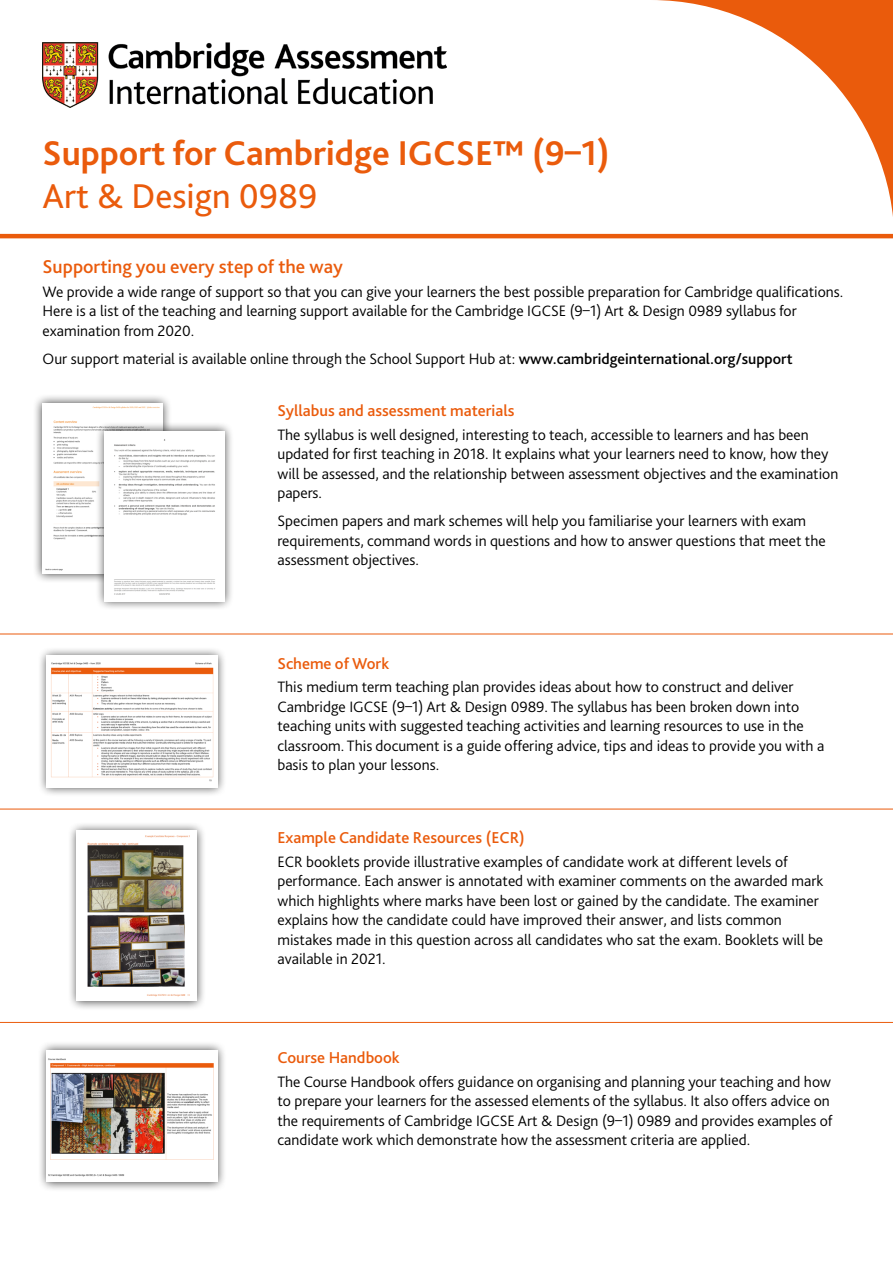
<style>
.page{position:relative;width:893px;height:1263px;background:#fff}
.page>*{position:absolute;margin:0;border:0;box-sizing:border-box;transform-origin:0 0}
.t1{font:700 36px "Bliss Pro";color:#ea5b0c}
.t2{font:36px "Bliss Pro";color:#ea5b0c}
.t3{font:500 19.5px "Bliss Pro";color:#ea5b0c}
.t4{font:500 16.5px "Bliss Pro";color:#ea5b0c}
.t5{font:300 15.75px/19.5px "Bliss Pro";color:#000}
.s1{font-weight:500}
</style>
<div class="page">
<div style="left:33px;top:394px;width:139px;height:189px;background:#000;opacity:.75"></div>
<img style="left:42px;top:403px;width:121px;height:170px">
<div style="left:95px;top:422px;width:139px;height:189px;background:#000;opacity:.75"></div>
<img style="left:105px;top:431px;width:120px;height:170px">
<hr style="left:0;top:234px;width:893px;height:4px;background:#ea5b0c">
<img style="left:43px;top:43px;width:403px;height:64px">
<svg style="left:651px;top:0;width:242px;height:239px"></svg>
<hr style="left:0;top:634px;width:893px;height:1px;background:#ea5b0c">
<div style="left:67px;top:821px;width:139px;height:189px;background:#000;opacity:.75"></div>
<img style="left:77px;top:831px;width:120px;height:170px">
<hr style="left:0;top:809px;width:893px;height:1px;background:#ea5b0c">
<div style="left:37px;top:646px;width:190px;height:151px;background:#000;opacity:.75"></div>
<img style="left:47px;top:656px;width:170px;height:131px">
<hr style="left:0;top:1022px;width:893px;height:1px;background:#ea5b0c">
<div style="left:37px;top:1041px;width:190px;height:150px;background:#000;opacity:.75"></div>
<img style="left:47px;top:1050px;width:170px;height:132px">
<h1 class="t1" style="left:43px;top:130px;width:568px">Support for Cambridge IGCSE™ (9–1)</h1>
<h1 class="t2" style="left:43px;top:173px;width:277px">Art &amp; Design 0989</h1>
<p class="t3" style="left:43px;top:255px;width:302px">Supporting you every step of the way</p>
<p class="t5" style="left:43px;top:282px;width:802px">We provide a wide range of support so that you can give your learners the best possible preparation for Cambridge qualifications.<br>Here is a list of the teaching and learning support available for the Cambridge IGCSE (9–1) Art &amp; Design 0989 syllabus for examination from 2020.</p>
<p class="t5" style="left:43px;top:349px;width:751px">Our support material is available online through the School Support Hub at: <span class="s1">www.cambridgeinternational.org/support</span></p>
<p class="t4" style="left:277px;top:400px;width:239px">Syllabus and assessment materials</p>
<p class="t5" style="left:277px;top:425px;width:562px">The syllabus is well designed, interesting to teach, accessible to learners and has been updated for first teaching in 2018. It explains what your learners need to know, how they will be assessed, and the relationship between assessment objectives and the examination papers.</p>
<p class="t5" style="left:277px;top:511px;width:550px">Specimen papers and mark schemes will help you familiarise your learners with exam requirements, command words in questions and how to answer questions that meet the assessment objectives.</p>
<p class="t4" style="left:277px;top:653px;width:113px">Scheme of Work</p>
<p class="t5" style="left:277px;top:677px;width:548px">This medium term teaching plan provides ideas about how to construct and deliver Cambridge IGCSE (9–1) Art &amp; Design 0989. The syllabus has been broken down into teaching units with suggested teaching activities and learning resources to use in the classroom. This document is a guide offering advice, tips and ideas to provide you with a basis to plan your lessons.</p>
<p class="t4" style="left:277px;top:827px;width:249px">Example Candidate Resources (ECR)</p>
<p class="t5" style="left:277px;top:852px;width:547px">ECR booklets provide illustrative examples of candidate work at different levels of performance. Each answer is annotated with examiner comments on the awarded mark which highlights where marks have been lost or gained by the candidate. The examiner explains how the candidate could have improved their answer, and lists common mistakes made in this question across all candidates who sat the exam. Booklets will be available in 2021.</p>
<p class="t4" style="left:277px;top:1047px;width:124px">Course Handbook</p>
<p class="t5" style="left:277px;top:1072px;width:557px">The Course Handbook offers guidance on organising and planning your teaching and how to prepare your learners for the assessed elements of the syllabus. It also offers advice on the requirements of Cambridge IGCSE Art &amp; Design (9–1) 0989 and provides examples of candidate work which demonstrate how the assessment criteria are applied.</p>
</div>
